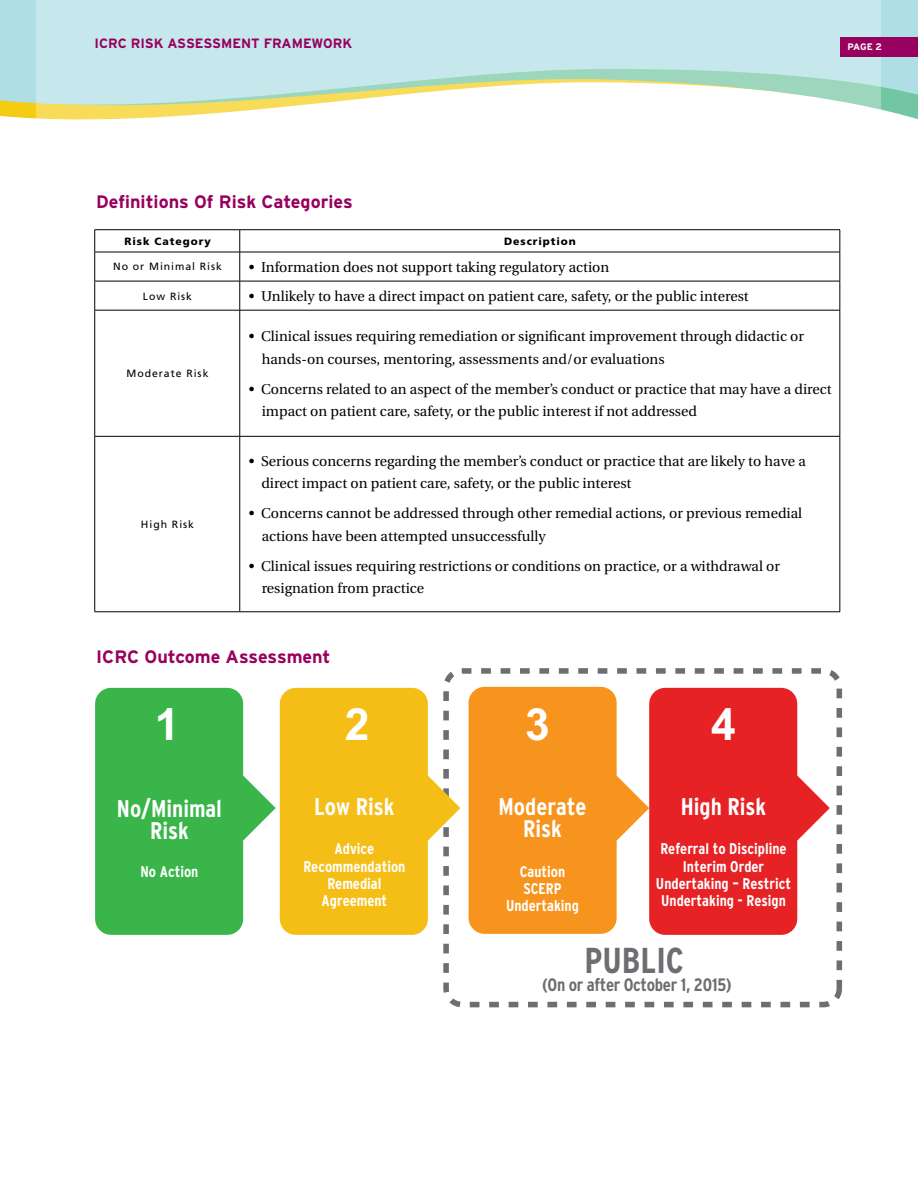
<style>
.page{position:relative;width:918px;height:1188px;background:#fff}
.page>*{position:absolute;margin:0;border:0;box-sizing:border-box;transform-origin:0 0}
.t1{font:700 44.4px "Arial";color:#fff}
.t2{font:700 condensed 36px "Interstate";color:#6d6e71}
.t3{font:700 condensed 24.15px/22.4px "Interstate";color:#fff;text-align:center}
.t4{font:700 18px "Interstate";color:#97005e}
.t5{font:700 condensed 18px "Interstate";letter-spacing:-.02em;color:#6d6e71}
.t6{font:700 condensed 15.45px/17.2px "Interstate";color:#fff;text-align:center}
.t7{font:14.25px/22.5px "Utopia";color:#000}
.t8{font:700 13.5px "Interstate";color:#97005e}
.t9{font:10.5px "Frutiger";letter-spacing:.09em;color:#000}
.t10{font:900 10.5px "Frutiger";letter-spacing:.09em;color:#000}
.t11{font:700 9.45px "Interstate";color:#fff}
</style>
<div class="page">
<hr style="left:94px;top:229px;width:146px;height:1px;background:#000">
<hr style="left:240px;top:229px;width:600px;height:1px;background:#000">
<hr style="left:94px;top:252px;width:146px;height:1px;background:#000">
<hr style="left:240px;top:252px;width:600px;height:1px;background:#000">
<hr style="left:94px;top:281px;width:146px;height:1px;background:#000">
<svg style="left:94px;top:230px;width:1px;height:80px"></svg>
<hr style="left:240px;top:281px;width:600px;height:1px;background:#000">
<svg style="left:240px;top:230px;width:1px;height:80px"></svg>
<svg style="left:840px;top:230px;width:1px;height:80px"></svg>
<hr style="left:94px;top:310px;width:146px;height:1px;background:#000">
<hr style="left:94px;top:310px;width:1px;height:126px;background:#000">
<hr style="left:240px;top:310px;width:600px;height:1px;background:#000">
<hr style="left:240px;top:310px;width:1px;height:126px;background:#000">
<hr style="left:840px;top:310px;width:1px;height:126px;background:#000">
<hr style="left:94px;top:436px;width:146px;height:1px;background:#000">
<hr style="left:94px;top:437px;width:1px;height:175px;background:#000">
<hr style="left:240px;top:436px;width:600px;height:1px;background:#000">
<hr style="left:240px;top:437px;width:1px;height:175px;background:#000">
<hr style="left:840px;top:437px;width:1px;height:175px;background:#000">
<hr style="left:94px;top:612px;width:146px;height:1px;background:#000">
<hr style="left:240px;top:612px;width:600px;height:1px;background:#000">
<svg style="left:0;top:0;width:918px;height:120px;background:#b0dbce"></svg>
<svg style="left:37px;top:0;width:844px;height:120px;fill:#c6e8ec"></svg>
<div style="left:840px;top:37px;width:78px;height:19px;background:#97005e"></div>
<svg style="left:469px;top:687px;width:180px;height:247px;fill:#f7941e"></svg>
<div style="left:443px;top:668px;width:399px;height:339px;border:6px dashed #6d6e71;border-radius:16px"></div>
<svg style="left:95px;top:688px;width:181px;height:247px;fill:#39b54a"></svg>
<svg style="left:649px;top:688px;width:181px;height:247px;fill:#e62225"></svg>
<svg style="left:280px;top:688px;width:180px;height:247px;background:#f4c63a"></svg>
<p class="t8" style="left:94px;top:36px;width:259px">ICRC Risk Assessment Framework</p>
<p class="t11" style="left:848px;top:41px;width:36px">page 2</p>
<p class="t4" style="left:96px;top:192px;width:258px">Definitions Of Risk Categories</p>
<p class="t10" style="left:124px;top:235px;width:88px">Risk Category</p>
<p class="t10" style="left:504px;top:235px;width:73px">Description</p>
<p class="t9" style="left:113px;top:261px;width:110px">No or Minimal Risk</p>
<p class="t7" style="left:249px;top:256px;width:362px">• Information does not support taking regulatory action</p>
<p class="t9" style="left:143px;top:290px;width:51px">Low Risk</p>
<p class="t7" style="left:249px;top:285px;width:501px">• Unlikely to have a direct impact on patient care, safety, or the public interest</p>
<p class="t9" style="left:127px;top:367px;width:83px">Moderate Risk</p>
<p class="t9" style="left:141px;top:518px;width:55px">High Risk</p>
<p class="t7" style="left:262px;top:325px;width:544px;text-indent:-13px">• Clinical issues requiring remediation or significant improvement through didactic or hands-on courses, mentoring, assessments and/or evaluations</p>
<p class="t7" style="left:262px;top:378px;width:572px;text-indent:-13px">• Concerns related to an aspect of the member’s conduct or practice that may have a direct impact on patient care, safety, or the public interest if not addressed</p>
<p class="t7" style="left:261px;top:450px;width:546px;text-indent:-13px">• Serious concerns regarding the member’s conduct or practice that are likely to have a direct impact on patient care, safety, or the public interest</p>
<p class="t7" style="left:262px;top:502px;width:542px;text-indent:-13px">• Concerns cannot be addressed through other remedial actions, or previous remedial actions have been attempted unsuccessfully</p>
<p class="t7" style="left:262px;top:555px;width:520px;text-indent:-13px">• Clinical issues requiring restrictions or conditions on practice, or a withdrawal or resignation from practice</p>
<p class="t4" style="left:96px;top:646px;width:236px">ICRC Outcome Assessment</p>
<h1 class="t1" style="left:155px;top:696px;width:26px">1</h1>
<h1 class="t1" style="left:345px;top:696px;width:26px">2</h1>
<h1 class="t1" style="left:525px;top:696px;width:26px">3</h1>
<h1 class="t1" style="left:711px;top:696px;width:26px">4</h1>
<h3 class="t3" style="left:117px;top:797px;width:107px">No/Minimal<br>Risk</h3>
<p class="t6" style="left:140px;top:863px;width:59px">No Action</p>
<h3 class="t3" style="left:314px;top:795px;width:82px">Low Risk</h3>
<p class="t6" style="left:303px;top:840px;width:104px">Advice<br>Recommendation<br>Remedial<br>Agreement</p>
<h3 class="t3" style="left:498px;top:795px;width:90px">Moderate<br>Risk</h3>
<p class="t6" style="left:506px;top:863px;width:74px">Caution<br>SCERP<br>Undertaking</p>
<h3 class="t3" style="left:681px;top:795px;width:87px">High Risk</h3>
<p class="t6" style="left:656px;top:840px;width:137px">Referral to Discipline<br>Interim Order<br>Undertaking – Restrict<br>Undertaking - Resign</p>
<h2 class="t2" style="left:585px;top:940px;width:101px">PUBLIC</h2>
<p class="t5" style="left:542px;top:975px;width:191px">(On or after October 1, 2015)</p>
</div>
